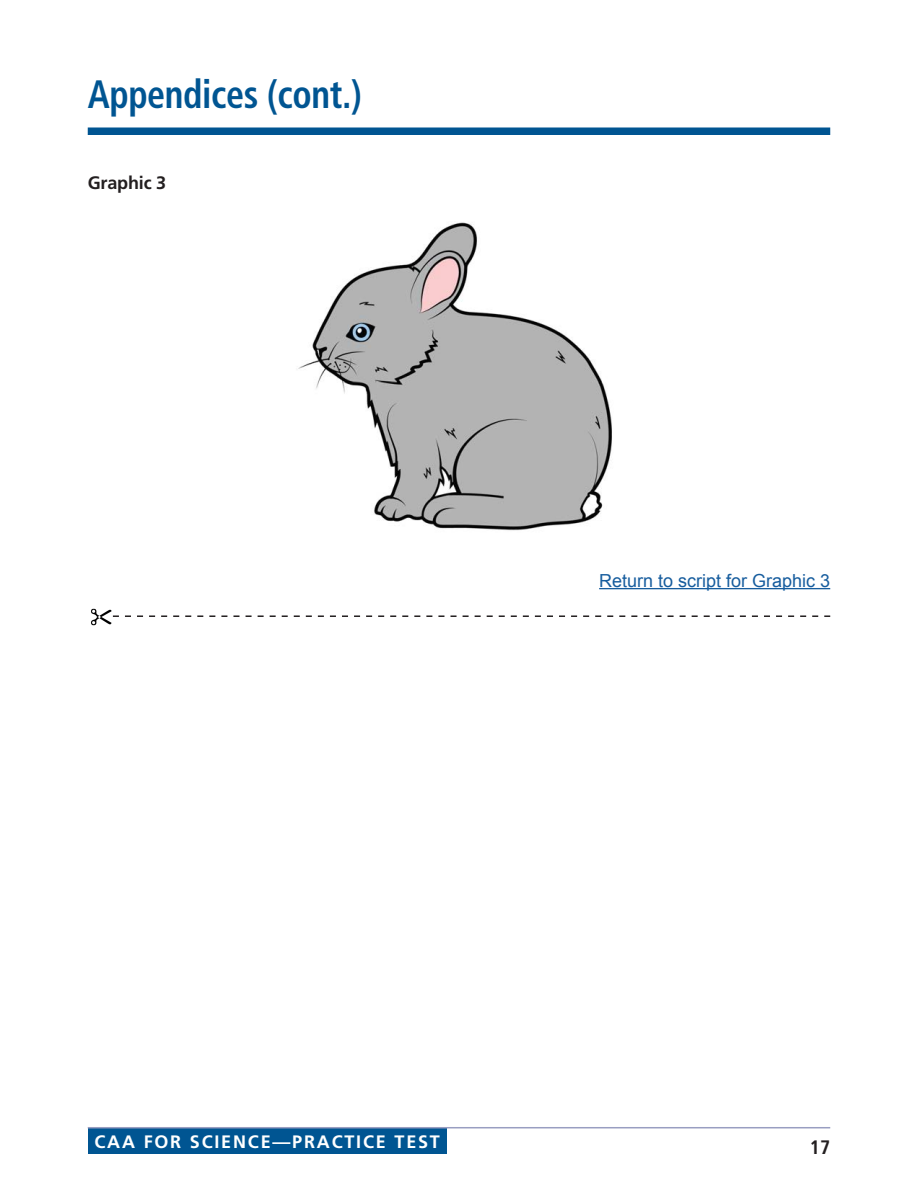
<style>
.page{position:relative;width:918px;height:1188px;background:#fff}
.page>*{position:absolute;margin:0;border:0;box-sizing:border-box;transform-origin:0 0}
.t1{font:700 condensed 39.6px "Frutiger LT Std";letter-spacing:-.01em;color:#005592;scale:.91 1}
.t2{font:700 condensed 19.5px "Frutiger LT Std";color:#231f20}
.t3{font:700 18px "Frutiger LT Std";letter-spacing:.1em;color:#fff}
.ACTION_text_Arial{font:18px "Arial";color:#175d9e}
.Body_Text{font:700 18px "Frutiger LT Std";letter-spacing:-.01em;color:#231f20}
</style>
<div class="page">
<div style="left:88px;top:1127px;width:359px;height:27px;background:#005592"></div>
<hr style="left:88px;top:1127px;width:742px;height:1px;background:#999ec1">
<div style="left:88px;top:128px;width:742px;height:7px;background:#005592"></div>
<img style="left:298px;top:222px;width:314px;height:309px">
<svg style="left:113px;top:615px;width:717px;height:2px"></svg>
<hr style="left:599px;top:588px;width:231px;height:1px;background:#175d9e">
<img style="left:91px;top:608px;width:22px;height:18px">
<h1 class="t1" style="left:88px;top:71px;width:303px">Appendices (cont.)</h1>
<p class="Body_Text" style="left:88px;top:172px;width:80px">Graphic 3</p>
<p class="ACTION_text_Arial" style="left:599px;top:569px;width:233px">Return to script for Graphic 3</p>
<p class="t3" style="left:94px;top:1131px;width:347px">CAA FOR SCIENCE—PRACTICE TEST</p>
<p class="t2" style="left:810px;top:1136px;width:22px">17</p>
</div>
